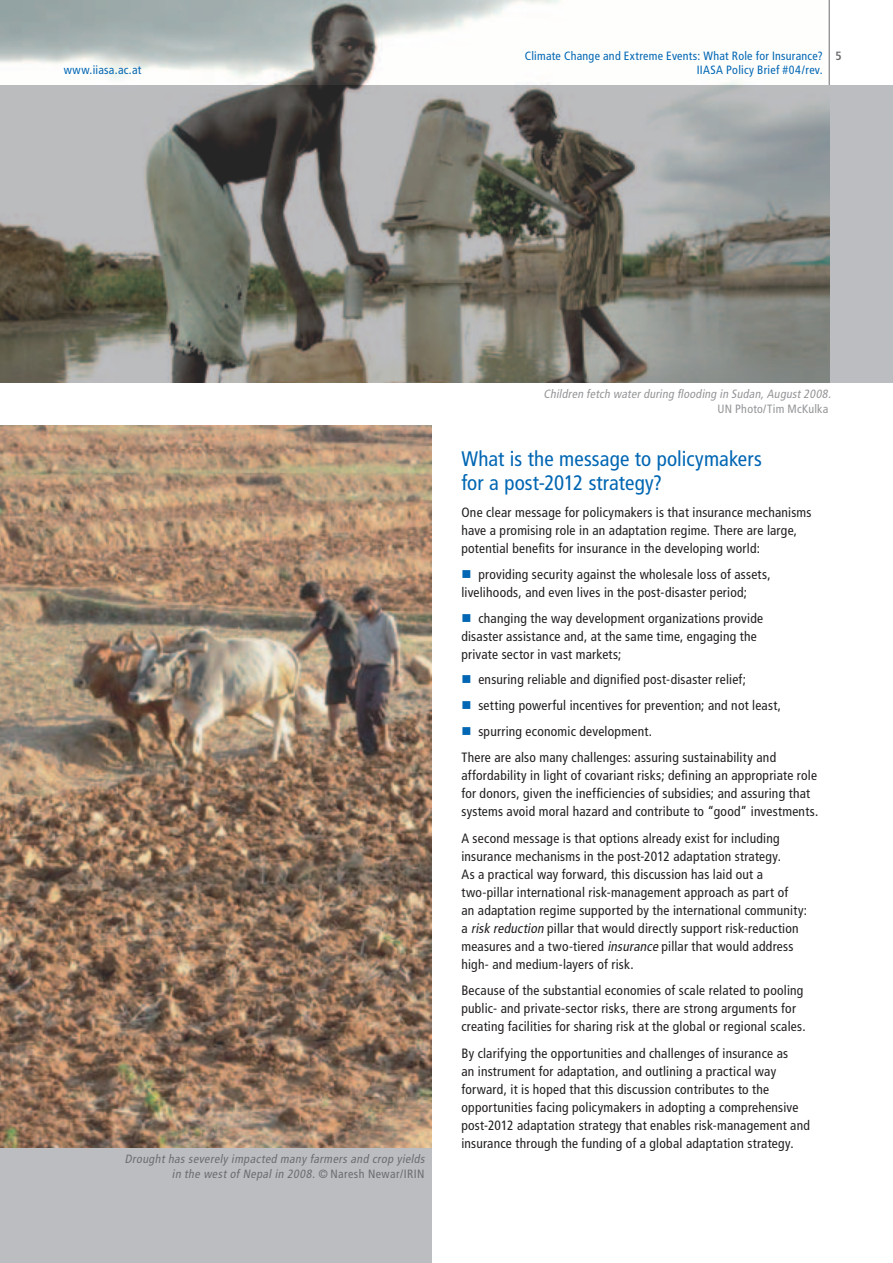
<style>
.page{position:relative;width:893px;height:1263px;background:#fff}
.page>*{position:absolute;margin:0;border:0;box-sizing:border-box;transform-origin:0 0}
.t1{font:condensed 21px/24px "Frutiger LT Std";letter-spacing:.005em;color:#0166b3}
.t2{font:condensed 13.5px/18px "Frutiger LT Std";letter-spacing:.02em;color:#231f20}
.t3{font:italic condensed 12px/15px "Frutiger LT Std";color:#6c6d70;text-align:right}
.t4{font:condensed 12px/14.4px "Frutiger LT Std";letter-spacing:.02em;color:#0166b3;text-align:right}
.t5{font:italic condensed 12px "Frutiger LT Std";color:#939598}
.t6{font:condensed 12px "Frutiger LT Std";letter-spacing:.02em;color:#939598}
.t7{font:700 condensed 12px "Frutiger LT Std";color:#6c6d70}
.s1{font-style:normal}
.s2{font-style:italic}
</style>
<div class="page">
<div style="left:0;top:85px;width:893px;height:298px;background:#bcbdc0"></div>
<div style="left:0;top:425px;width:432px;height:838px;background:#bcbdc0"></div>
<img style="left:0;top:0;width:829px;height:383px">
<img style="left:0;top:425px;width:432px;height:722px">
<hr style="left:829px;top:0;width:1px;height:85px;background:#6c6d70">
<p class="t4" style="left:64px;top:63px;width:79px">www.iiasa.ac.at</p>
<p class="t4" style="left:525px;top:49px;width:299px">Climate Change and Extreme Events: What Role for Insurance?<br>IIASA Policy Brief #04/rev.</p>
<p class="t7" style="left:836px;top:49px;width:8px">5</p>
<p class="t3" style="left:125px;top:1151px;width:304px">Drought has severely impacted many farmers and crop yields in the west of Nepal in 2008. <span class="s1">© N a r e s h N e w a r/ I R I N</span></p>
<p class="t5" style="left:543px;top:387px;width:291px">Children fetch waterduring flooding in Sudan,August2008.</p>
<p class="t6" style="left:717px;top:402px;width:113px">UN Photo/Tim McKulka</p>
<h1 class="t1" style="left:461px;top:447px;width:302px">What is the message to policymakers for a post-2012 strategy?</h1>
<p class="t2" style="left:461px;top:503px;width:352px">One clear message for policymakers is that insurance mechanisms have a promising role in an adaptation regime. There are large, potential benefits for insurance in the developing world:</p>
<p class="t2" style="left:461px;top:565px;width:311px;text-indent:17px">providing security against the wholesale loss of assets, livelihoods, and even lives in the post-disaster period;</p>
<p class="t2" style="left:461px;top:609px;width:303px;text-indent:17px">changing the way development organizations provide disaster assistance and, at the same time, engaging the private sector in vast markets;</p>
<p class="t2" style="left:478px;top:671px;width:269px">ensuring reliable and dignified post-disaster relief;</p>
<p class="t2" style="left:478px;top:697px;width:304px">setting powerful incentives for prevention; and not least,</p>
<p class="t2" style="left:478px;top:723px;width:175px">spurring economic development.</p>
<p class="t2" style="left:461px;top:748px;width:316px">There are also many challenges: assuring sustainability and</p>
<p class="t2" style="left:461px;top:766px;width:358px">affordability in light of covariant risks; defining an appropriate role for donors, given the inefficiencies of subsidies; and assuring that systems avoid moral hazard and contribute to “good” investments.</p>
<p class="t2" style="left:461px;top:829px;width:347px">A second message is that options already exist for including insurance mechanisms in the post-2012 adaptation strategy.<br>As a practical way forward, this discussion has laid out a two-pillar international risk-management approach as part of<br>an adaptation regime supported by the international community: a <span class="s2">risk reduction</span> pillar that would directly support risk-reduction measures and a two-tiered <span class="s2">insurance</span> pillar that would address high- and medium-layers of risk.</p>
<p class="t2" style="left:461px;top:981px;width:346px">Because of the substantial economies of scale related to pooling public- and private-sector risks, there are strong arguments for creating facilities for sharing risk at the global or regional scales.</p>
<p class="t2" style="left:461px;top:1044px;width:350px">By clarifying the opportunities and challenges of insurance as<br>an instrument for adaptation, and outlining a practical way forward, it is hoped that this discussion contributes to the opportunities facing policymakers in adopting a comprehensive post-2012 adaptation strategy that enables risk-management and insurance through the funding of a global adaptation strategy.</p>
</div>
